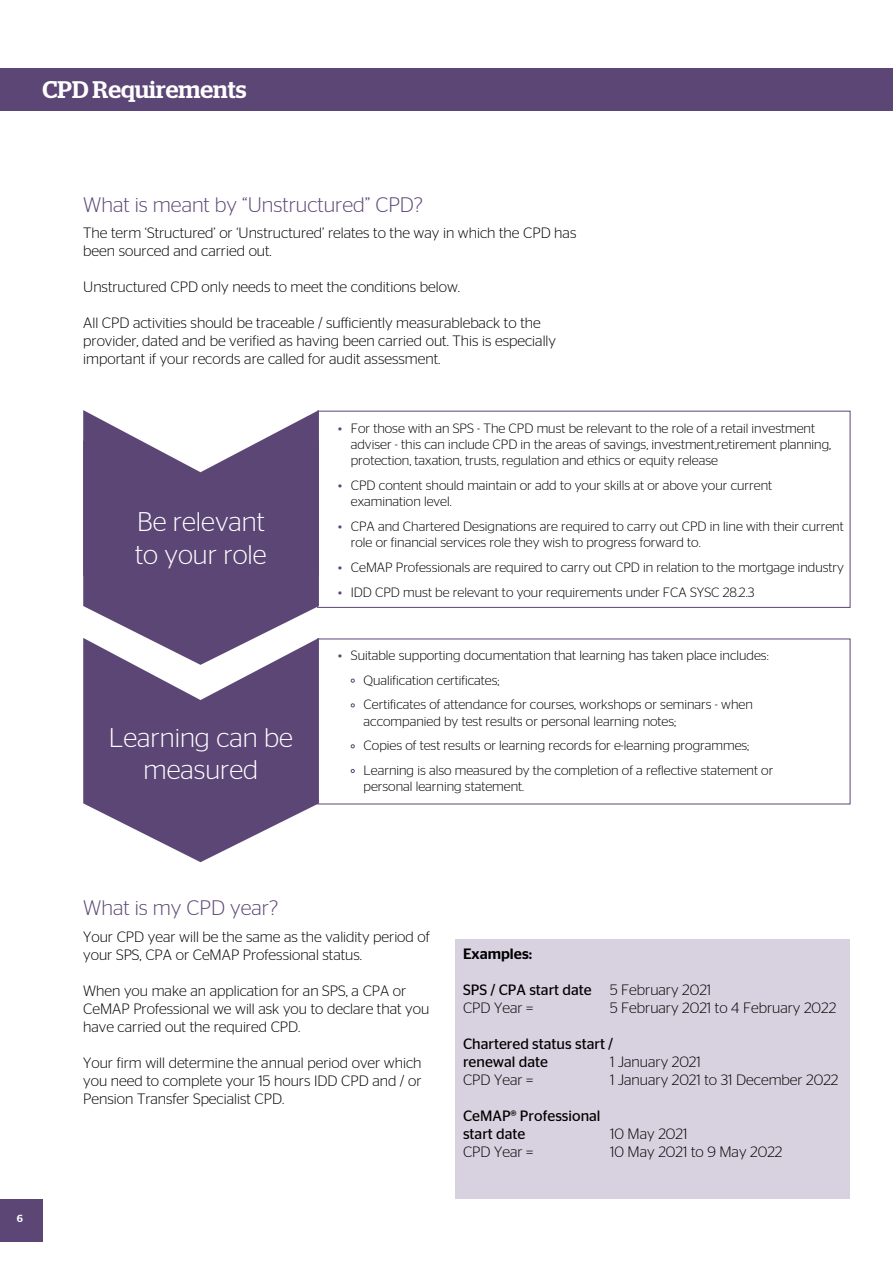
<style>
.page{position:relative;width:893px;height:1263px;background:#fff}
.page>*{position:absolute;margin:0;border:0;box-sizing:border-box;transform-origin:0 0}
.t1{font:300 27px/32.4px "Stag Sans";color:#fff}
.t2{font:500 24px "Stag";color:#fff}
.t3{font:300 21px "Stag Sans";color:#5c4676}
.t4{font:300 15px/18px "Stag Sans";color:#000}
.t5{font:15px/18px "Stag Sans";color:#000}
.t6{font:500 15px "Stag Sans";color:#000}
.t7{font:300 13.5px/16.2px "Stag Sans";color:#000}
.t8{font:500 10.35px "Stag Sans";color:#fff}
.s1{color:#5c4676}
.s2{font-weight:400}
</style>
<div class="page">
<svg style="left:83px;top:410px;width:236px;height:31px"></svg>
<svg style="left:83px;top:441px;width:234px;height:197px;background:#695581"></svg>
<div style="left:317px;top:411px;width:533px;height:197px;border:1px solid #5c4676"></div>
<div style="left:0;top:1199px;width:43px;height:42px;background:#5c4676"></div>
<div style="left:0;top:68px;width:893px;height:43px;background:#5c4676"></div>
<svg style="left:83px;top:638px;width:236px;height:224px;fill:#5c4676"></svg>
<div style="left:455px;top:939px;width:395px;height:260px;background:#d8d2e0"></div>
<h2 class="t2" style="left:43px;top:76px;width:205px">CPD Requirements</h2>
<h3 class="t3" style="left:83px;top:193px;width:341px">What is meant by “Unstructured” CPD?</h3>
<p class="t4" style="left:83px;top:224px;width:495px">The term ‘Structured’ or ‘Unstructured’ relates to the way in which the CPD has been sourced and carried out.</p>
<p class="t4" style="left:83px;top:278px;width:378px">Unstructured CPD only needs to meet the conditions below.</p>
<p class="t4" style="left:83px;top:314px;width:474px">All CPD activities should be traceable / sufficiently measurableback to the provider, dated and be verified as having been carried out. This is especially important if your records are called for audit assessment.</p>
<h1 class="t1" style="left:135px;top:505px;width:133px">Be relevant to your role</h1>
<h1 class="t1" style="left:109px;top:721px;width:185px;text-align:center">Learning can be measured</h1>
<p class="t7" style="left:351px;top:420px;width:482px;text-indent:-13px"><span class="s1">•</span> For those with an SPS - The CPD must be relevant to the role of a retail investment adviser - this can include CPD in the areas of savings, investment,retirement planning, protection, taxation, trusts, regulation and ethics or equity release</p>
<p class="t7" style="left:351px;top:477px;width:423px;text-indent:-13px"><span class="s1">•</span> CPD content should maintain or add to your skills at or above your current examination level.</p>
<p class="t7" style="left:351px;top:518px;width:494px;text-indent:-13px"><span class="s1">•</span> CPA and Chartered Designations are required to carry out CPD in line with their current role or financial services role they wish to progress forward to.</p>
<p class="t7" style="left:338px;top:559px;width:507px"><span class="s1">•</span> CeMAP Professionals are required to carry out CPD in relation to the mortgage industry</p>
<p class="t7" style="left:338px;top:583px;width:418px"><span class="s1">•</span> IDD CPD must be relevant to your requirements under FCA SYSC 28.2.3</p>
<p class="t7" style="left:338px;top:647px;width:432px"><span class="s1">•</span> Suitable supporting documentation that learning has taken place includes:</p>
<p class="t7" style="left:351px;top:672px;width:150px"><span class="s1">•</span> Qualification certificates;</p>
<p class="t7" style="left:364px;top:696px;width:391px;text-indent:-13px"><span class="s1">•</span> Certificates of attendance for courses, workshops or seminars - when accompanied by test results or personal learning notes;</p>
<p class="t7" style="left:351px;top:737px;width:400px"><span class="s1">•</span> Copies of test results or learning records for e-learning programmes;</p>
<p class="t7" style="left:364px;top:762px;width:411px;text-indent:-13px"><span class="s1">•</span> Learning is also measured by the completion of a reflective statement or personal learning statement.</p>
<p class="t8" style="left:17px;top:1213px;width:8px">6</p>
<h3 class="t3" style="left:83px;top:896px;width:196px">What is my CPD year?</h3>
<p class="t4" style="left:83px;top:927px;width:348px">Your CPD year will be the same as the validity period of your SPS, CPA or CeMAP Professional status.</p>
<p class="t4" style="left:83px;top:981px;width:347px">When you make an application for an SPS, a CPA or<br>CeMAP Professional we will ask you to declare that you have carried out the required CPD.</p>
<p class="t4" style="left:83px;top:1053px;width:340px;text-align:justify">Your firm will determine the annual period over which you need to complete your 15 hours IDD CPD and / or Pension Transfer Specialist CPD.</p>
<p class="t6" style="left:463px;top:945px;width:71px">Examples:</p>
<p class="t4" style="left:463px;top:980px;width:250px"><span class="s2">SPS / CPA start date</span> 5 February 2021<br>CPD Year =</p>
<p class="t4" style="left:610px;top:998px;width:228px">5 February 2021 to 4 February 2022</p>
<p class="t5" style="left:463px;top:1035px;width:152px">Chartered status start / renewal date</p>
<p class="t4" style="left:610px;top:1052px;width:92px">1 January 2021</p>
<p class="t4" style="left:463px;top:1070px;width:72px">CPD Year =</p>
<p class="t4" style="left:610px;top:1070px;width:230px">1 January 2021 to 31 December 2022</p>
<p class="t5" style="left:463px;top:1107px;width:139px">CeMAP® Professional start date</p>
<p class="t4" style="left:610px;top:1124px;width:79px">10 May 2021</p>
<p class="t4" style="left:463px;top:1142px;width:72px">CPD Year =</p>
<p class="t4" style="left:610px;top:1142px;width:174px">10 May 2021 to 9 May 2022</p>
</div>
